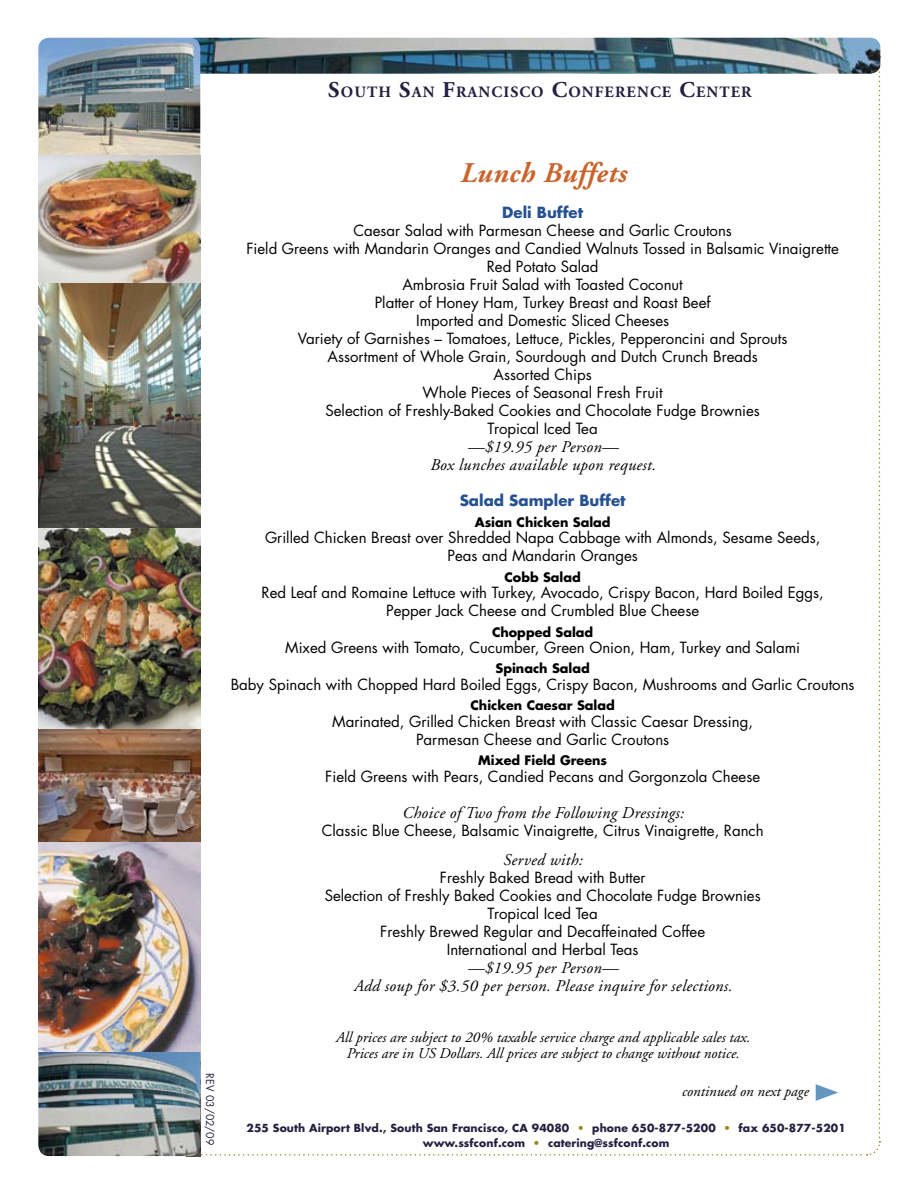
<style>
.page{position:relative;width:918px;height:1188px;background:#fff}
.page>*{position:absolute;margin:0;border:0;box-sizing:border-box;transform-origin:0 0}
.t1{font:italic 700 28.5px "Adobe Garamond";letter-spacing:.02em;color:#c8652c}
.t2{font:italic 16.5px/18px "Adobe Garamond";letter-spacing:.02em;color:#000;text-align:center}
.t3{font:700 15.75px "Adobe Garamond";letter-spacing:.07em;color:#271f41}
.t4{font:15px/18px "Futura";color:#000;text-align:center}
.t5{font:italic 15px/15.8px "Adobe Garamond";color:#000;text-align:center}
.t6{font:700 15px "Futura";color:#255192}
.t7{font:700 12.75px "Futura";color:#000}
.t8{font:700 10.8px/15px "Futura";letter-spacing:.01em;color:#271f41;text-align:center}
.t9{font:10.5px "Futura";color:#271f41}
.s1{font-size:22.5px}
.s2{color:#978929}
</style>
<div class="page">
<img style="left:200px;top:38px;width:679px;height:4px">
<img style="left:38px;top:38px;width:162px;height:117px">
<img style="left:39px;top:42px;width:842px;height:1114px">
<p class="t3" style="left:328px;top:83px;width:425px"><span class="s1">S</span>OUTH <span class="s1">S</span>AN <span class="s1">F</span>RANCISCO <span class="s1">C</span>ONFERENCE <span class="s1">C</span>ENTER</p>
<h1 class="t1" style="left:459px;top:158px;width:168px">Lunch Buffets</h1>
<p class="t6" style="left:502px;top:202px;width:82px">Deli Buffet</p>
<p class="t4" style="left:246px;top:222px;width:594px">Caesar Salad with Parmesan Cheese and Garlic Croutons<br>Field Greens with Mandarin Oranges and Candied Walnuts Tossed in Balsamic Vinaigrette Red Potato Salad<br>Ambrosia Fruit Salad with Toasted Coconut<br>Platter of Honey Ham, Turkey Breast and Roast Beef<br>Imported and Domestic Sliced Cheeses<br>Variety of Garnishes – Tomatoes, Lettuce, Pickles, Pepperoncini and Sprouts<br>Assortment of Whole Grain, Sourdough and Dutch Crunch Breads<br>Assorted Chips<br>Whole Pieces of Seasonal Fresh Fruit<br>Selection of Freshly-Baked Cookies and Chocolate Fudge Brownies<br>Tropical Iced Tea</p>
<p class="t2" style="left:430px;top:439px;width:228px">—$19.95 per Person—<br>Box lunches available upon request.</p>
<p class="t6" style="left:460px;top:490px;width:167px">Salad Sampler Buffet</p>
<p class="t7" style="left:475px;top:513px;width:137px">Asian Chicken Salad</p>
<p class="t4" style="left:265px;top:529px;width:557px">Grilled Chicken Breast over Shredded Napa Cabbage with Almonds, Sesame Seeds,<br>Peas and Mandarin Oranges</p>
<p class="t7" style="left:504px;top:568px;width:78px">Cobb Salad</p>
<p class="t4" style="left:262px;top:583px;width:564px">Red Leaf and Romaine Lettuce with Turkey, Avocado, Crispy Bacon, Hard Boiled Eggs,<br>Pepper Jack Cheese and Crumbled Blue Cheese</p>
<p class="t7" style="left:492px;top:623px;width:103px">Chopped Salad</p>
<p class="t4" style="left:285px;top:638px;width:516px">Mixed Greens with Tomato, Cucumber, Green Onion, Ham, Turkey and Salami</p>
<p class="t7" style="left:496px;top:660px;width:96px">Spinach Salad</p>
<p class="t4" style="left:231px;top:675px;width:625px">Baby Spinach with Chopped Hard Boiled Eggs, Crispy Bacon, Mushrooms and Garlic Croutons</p>
<p class="t7" style="left:471px;top:697px;width:146px">Chicken Caesar Salad</p>
<p class="t4" style="left:332px;top:712px;width:422px">Marinated, Grilled Chicken Breast with Classic Caesar Dressing,<br>Parmesan Cheese and Garlic Croutons</p>
<p class="t7" style="left:478px;top:752px;width:130px">Mixed Field Greens</p>
<p class="t4" style="left:325px;top:767px;width:436px">Field Greens with Pears, Candied Pecans and Gorgonzola Cheese</p>
<p class="t2" style="left:402px;top:804px;width:283px">Choice of Two from the Following Dressings:</p>
<p class="t4" style="left:322px;top:821px;width:443px">Classic Blue Cheese, Balsamic Vinaigrette, Citrus Vinaigrette, Ranch</p>
<p class="t2" style="left:503px;top:851px;width:81px">Served with:</p>
<p class="t4" style="left:325px;top:868px;width:438px">Freshly Baked Bread with Butter<br>Selection of Freshly Baked Cookies and Chocolate Fudge Brownies Tropical Iced Tea<br>Freshly Brewed Regular and Decaffeinated Coffee<br>International and Herbal Teas</p>
<p class="t2" style="left:353px;top:959px;width:380px">—$19.95 per Person—<br>Add soup for $3.50 per person. Please inquire for selections.</p>
<p class="t5" style="left:336px;top:1030px;width:416px">All prices are subject to 20% taxable service charge and applicable sales tax.<br>Prices are in US Dollars. All prices are subject to change without notice.</p>
<p class="t9" style="left:217px;top:1073px;width:73px;rotate:90deg">REV 03/02/09</p>
<p class="t5" style="left:681px;top:1084px;width:128px">continued on next page</p>
<p class="t8" style="left:247px;top:1120px;width:601px">255 South Airport Blvd., South San Francisco, CA 94080 <span class="s2">•</span> phone 650-877-5200 <span class="s2">•</span> fax 650-877-5201 www.ssfconf.com <span class="s2">•</span> catering@ssfconf.com</p>
</div>
